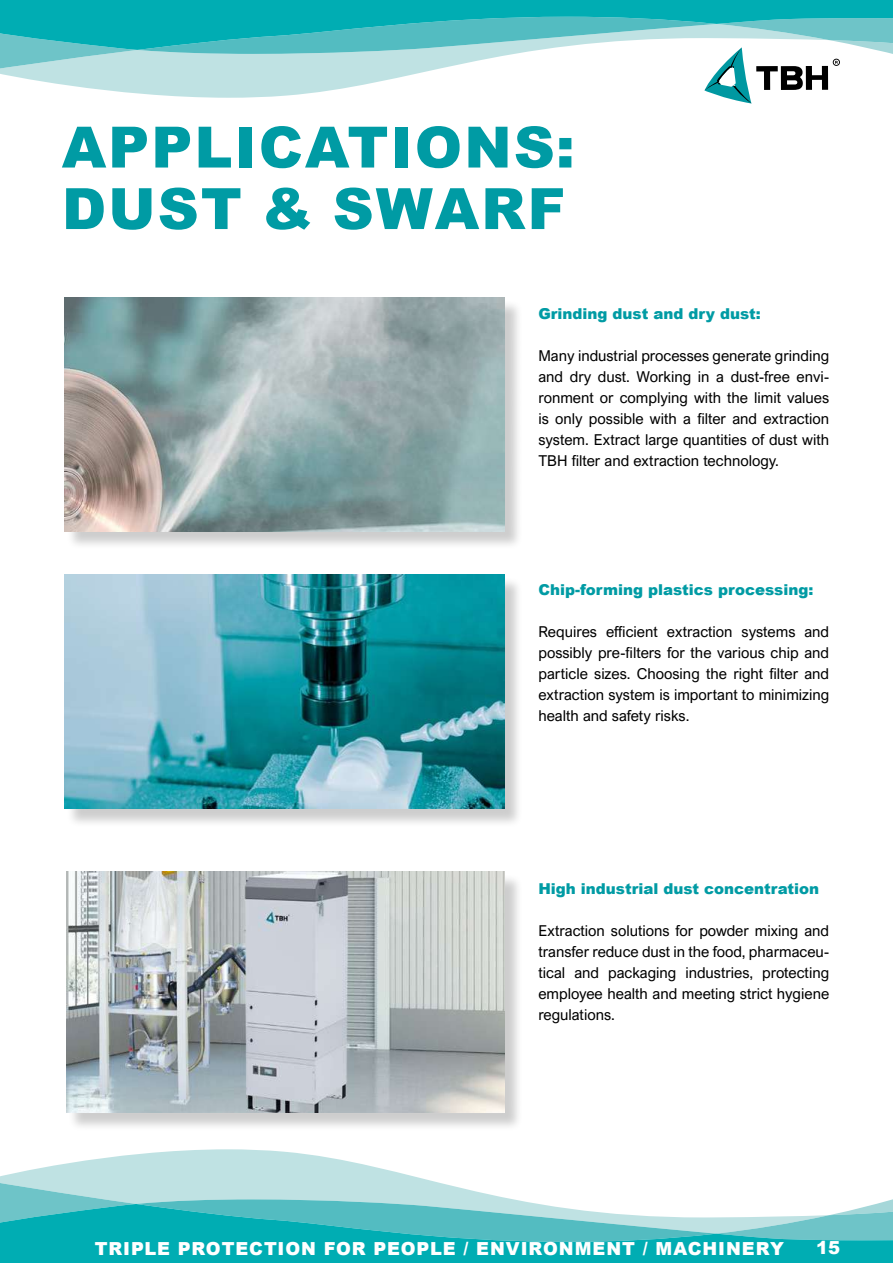
<style>
.page{position:relative;width:893px;height:1263px;background:#fff}
.page>*{position:absolute;margin:0;border:0;box-sizing:border-box;transform-origin:0 0}
.t1{font:900 57px/61.5px "Arial";letter-spacing:.035em;color:#009ba4}
.t2{font:900 18px "Arial";letter-spacing:.05em;color:#fff}
.t3{font:15px/21px "Arial Nova";color:#000;text-align:justify}
.t4{font:900 15px "Arial";color:#009ba4}
</style>
<div class="page">
<div style="left:67px;top:577px;width:457px;height:251px;background:#000;opacity:.2"></div>
<img style="left:64px;top:574px;width:440px;height:234px">
<div style="left:67px;top:300px;width:457px;height:250px;background:#000;opacity:.2"></div>
<img style="left:64px;top:297px;width:440px;height:234px">
<div style="left:68px;top:874px;width:456px;height:257px;background:#000;opacity:.2"></div>
<img style="left:66px;top:872px;width:438px;height:241px">
<svg style="left:0;top:0;width:893px;height:103px"></svg>
<svg style="left:0;top:1149px;width:440px;height:34px;fill:#bfe2e3"></svg>
<svg style="left:0;top:1183px;width:893px;height:21px"></svg>
<svg style="left:136px;top:1199px;width:580px;height:5px"></svg>
<svg style="left:0;top:1204px;width:893px;height:59px;background:#39bbc0"></svg>
<h1 class="t1" style="left:62px;top:115px;width:514px">APPLICATIONS:<br>DUST &amp; SWARF</h1>
<p class="t4" style="left:538px;top:302px;width:224px">Grinding dust and dry dust:</p>
<p class="t3" style="left:538px;top:345px;width:292px">Many industrial processes generate grinding and dry dust. Working in a dust-free envi&shy;ronment or complying with the limit values is only possible with a filter and extraction system. Extract large quantities of dust with TBH filter and extraction technology.</p>
<p class="t4" style="left:538px;top:578px;width:276px">Chip-forming plastics processing:</p>
<p class="t3" style="left:538px;top:621px;width:292px">Requires efficient extraction systems and possibly pre-filters for the various chip and particle sizes. Choosing the right filter and extraction system is important to minimizing health and safety risks.</p>
<p class="t4" style="left:538px;top:878px;width:282px">High industrial dust concentration</p>
<p class="t3" style="left:538px;top:920px;width:292px">Extraction solutions for powder mixing and transfer reduce dust in the food, pharmaceu&shy;tical and packaging industries, protecting employee health and meeting strict hygiene regulations.</p>
<p class="t2" style="left:95px;top:1236px;width:691px">TRIPLE PROTECTION FOR PEOPLE / ENVIRONMENT / MACHINERY</p>
<p class="t2" style="left:816px;top:1235px;width:26px">15</p>
</div>
